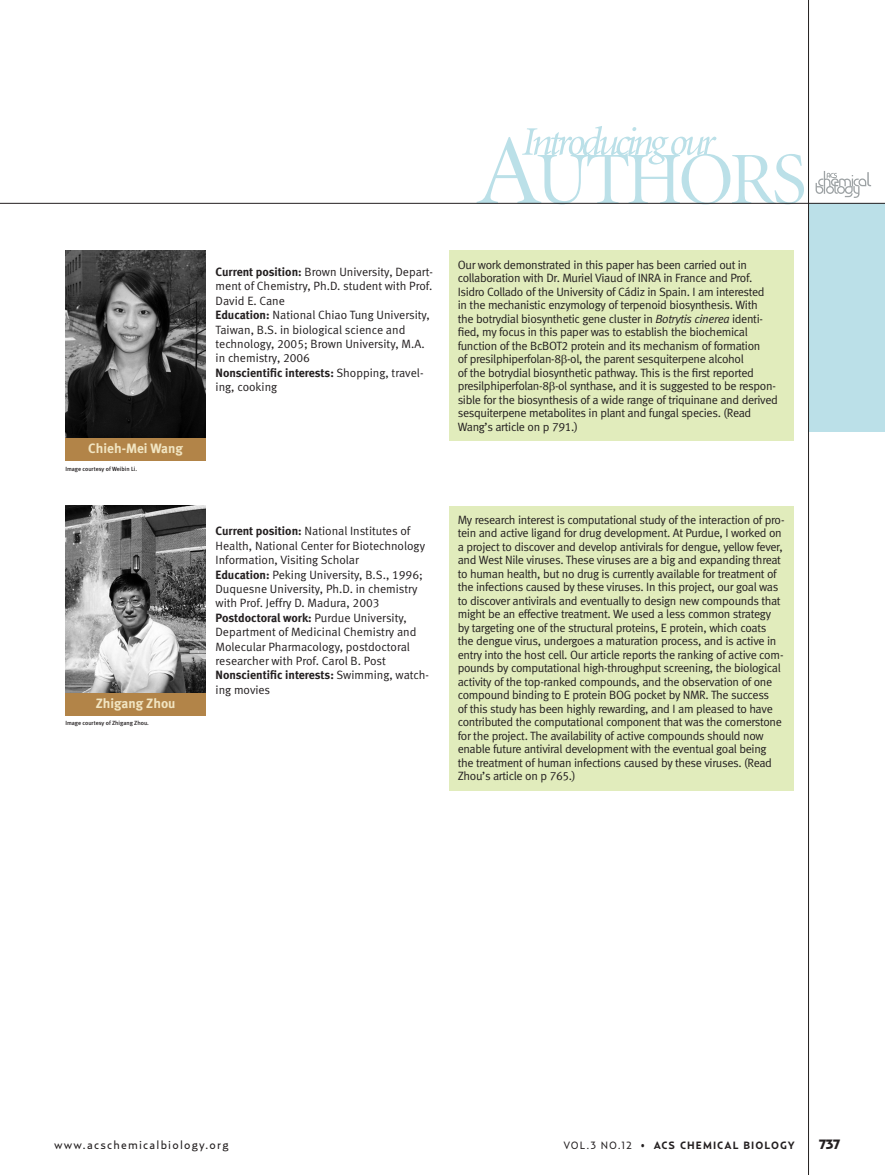
<style>
.page{position:relative;width:885px;height:1175px;background:#fff}
.page>*{position:absolute;margin:0;border:0;box-sizing:border-box;transform-origin:0 0}
.t1{font:13.5px "Meta Bold LF";color:#f1e5c2}
.t2{font:900 13.5px "Relay";color:#231f20}
.Body{font:12px/13.5px "Meta Normal LF";letter-spacing:-.03em;color:#231f20}
.Body-2{font:12px/14.4px "Meta Normal LF";color:#231f20}
.Body-3{font:12px/14.4px "Meta Normal LF";letter-spacing:-.005em;color:#231f20}
.t3{font:12px "Relay";letter-spacing:.1em;color:#231f20}
.t4{font:700 10.5px "Relay";letter-spacing:.1em;color:#231f20}
.t5{font:6px "Meta Medium LF";color:#231f20}
.s1{font-family:"Meta Bold LF"}
.s2{font-style:italic}
.s3{font-weight:400}
.s4{font-weight:300}
</style>
<div class="page">
<svg style="left:476px;top:126px;width:327px;height:77px"></svg>
<div style="left:808px;top:203px;width:76px;height:228px;background:#bbe0e8"></div>
<hr style="left:808px;top:0;width:1px;height:1174px;background:#231f20">
<hr style="left:0;top:203px;width:884px;height:1px;background:#231f20">
<svg style="left:815px;top:171px;width:55px;height:27px"></svg>
<img style="left:65px;top:506px;width:141px;height:187px">
<img style="left:65px;top:250px;width:141px;height:188px">
<div style="left:65px;top:438px;width:141px;height:22px;background:#b28448"></div>
<div style="left:449px;top:250px;width:344px;height:191px;background:#e1ecbc"></div>
<div style="left:65px;top:693px;width:141px;height:22px;background:#b28448"></div>
<div style="left:449px;top:506px;width:344px;height:284px;background:#e1ecbc"></div>
<p class="t1" style="left:88px;top:440px;width:96px">Chieh-Mei Wang</p>
<p class="t5" style="left:65px;top:465px;width:73px">Image courtesy of Weibin Li.</p>
<p class="t1" style="left:96px;top:695px;width:81px">Zhigang Zhou</p>
<p class="t5" style="left:65px;top:719px;width:85px">Image courtesy of Zhigang Zhou.</p>
<p class="Body" style="left:215px;top:264px;width:219px;line-height:14.4px;text-align:justify"><span class="s1">Current position:</span> Brown University, Depart&shy;ment of Chemistry, Ph.D. student with Prof.<br>David E. Cane</p>
<p class="Body-2" style="left:215px;top:308px;width:216px"><span class="s1">Education:</span> National Chiao Tung University, Taiwan, B.S. in biological science and technology, 2005; Brown University, M.A. in chemistry, 2006</p>
<p class="Body-2" style="left:215px;top:365px;width:209px"><span class="s1">Nonscientific interests:</span> Shopping, travel&shy;ing, cooking</p>
<p class="Body" style="left:457px;top:258px;width:321px">Our work demonstrated in this paper has been carried out in collaboration with Dr. Muriel Viaud of INRA in France and Prof.<br>Isidro Collado of the University of Cádiz in Spain. I am interested<br>in the mechanistic enzymology of terpenoid biosynthesis. With<br>the botrydial biosynthetic gene cluster in <span class="s2">Botrytis cinerea</span> identi&shy;fied, my focus in this paper was to establish the biochemical function of the BcBOT2 protein and its mechanism of formation<br>of presilphiperfolan-8 -ol, the parent sesquiterpene alcohol<br>of the botrydial biosynthetic pathway. This is the first reported presilphiperfolan-8 -ol synthase, and it is suggested to be respon&shy;sible for the biosynthesis of a wide range of triquinane and derived sesquiterpene metabolites in plant and fungal species. (Read Wang’s article on p 791.)</p>
<p class="Body-2" style="left:215px;top:524px;width:211px"><span class="s1">Current position:</span> National Institutes of<br>Health, National Center for Biotechnology<br>Information, Visiting Scholar</p>
<p class="Body-2" style="left:215px;top:567px;width:209px"><span class="s1">Education:</span> Peking University, B.S., 1996;<br>Duquesne University, Ph.D. in chemistry with Prof. Jeffry D. Madura, 2003</p>
<p class="Body-2" style="left:215px;top:610px;width:202px"><span class="s1">Postdoctoral work:</span> Purdue University, Department of Medicinal Chemistry and Molecular Pharmacology, postdoctoral researcher with Prof. Carol B. Post</p>
<p class="Body-3" style="left:215px;top:668px;width:215px"><span class="s1">Nonscientific interests:</span> Swimming, watch&shy;ing movies</p>
<p class="Body" style="left:457px;top:513px;width:328px">My research interest is computational study of the interaction of pro&shy;tein and active ligand for drug development. At Purdue, I worked on a project to discover and develop antivirals for dengue, yellow fever, and West Nile viruses. These viruses are a big and expanding threat to human health, but no drug is currently available for treatment of the infections caused by these viruses. In this project, our goal was to discover antivirals and eventually to design new compounds that might be an effective treatment. We used a less common strategy by targeting one of the structural proteins, E protein, which coats the dengue virus, undergoes a maturation process, and is active in entry into the host cell. Our article reports the ranking of active com&shy;pounds by computational high-throughput screening, the biological activity of the top‑ranked compounds, and the observation of one compound binding to E protein BOG pocket by NMR. The success<br>of this study has been highly rewarding, and I am pleased to have contributed the computational component that was the cornerstone for the project. The availability of active compounds should now enable future antiviral development with the eventual goal being the treatment of human infections caused by these viruses. (Read Zhou’s article on p 765.)</p>
<p class="t3" style="left:54px;top:1138px;width:176px">www.acschemicalbiology.org</p>
<p class="t4" style="left:563px;top:1139px;width:233px"><span class="s3">VOL.3 NO.12</span> <span class="s4">•</span> ACS CHEMICAL BIOLOGY</p>
<p class="t2" style="left:818px;top:1136px;width:23px">737</p>
</div>
